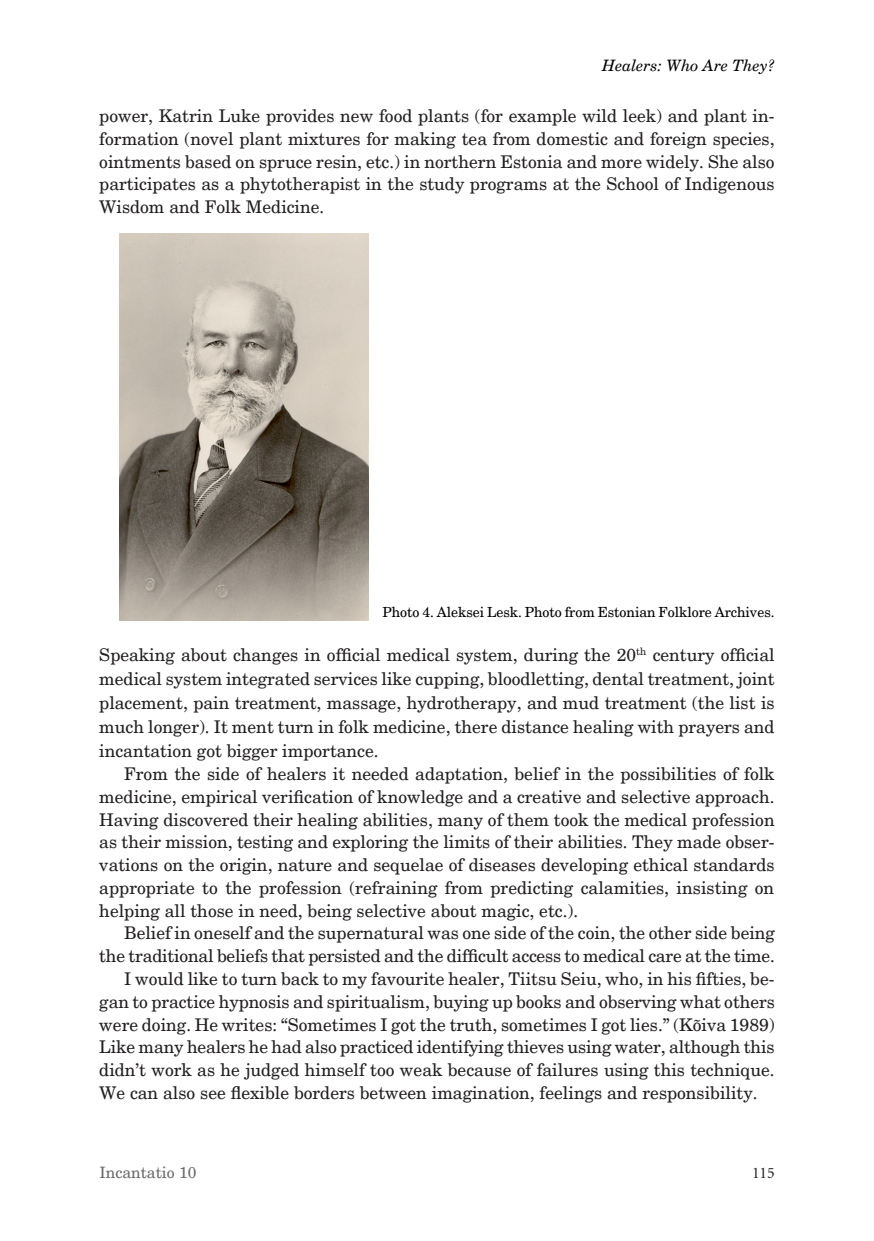
<style>
.page{position:relative;width:874px;height:1241px;background:#fff}
.page>*{position:absolute;margin:0;border:0;box-sizing:border-box;transform-origin:0 0}
.normal_inca{font:17.5px/22.8px "New Century Schlbk";color:#231f20;text-align:justify}
.Normal_1{font:17.5px/24.2px "New Century Schlbk";color:#231f20;text-align:justify}
.t1{font:italic 15.75px "New Century Schlbk";color:#000}
.t2{font:15.75px "New Century Schlbk";color:#6a6a6a}
.t3{font:15.75px "Minion";color:#231f20}
.bb3pildiallkiri_inca{font:14px "New Century Schlbk";letter-spacing:-.005em;color:#000}
</style>
<div class="page">
<img style="left:119px;top:233px;width:249px;height:387px">
<p class="t1" style="left:602px;top:55px;width:174px">Healers: Who Are They?</p>
<p class="normal_inca" style="left:99px;top:105px;width:676px">power, Katrin Luke provides new food plants (for example wild leek) and plant in&shy;formation (novel plant mixtures for making tea from domestic and foreign species, ointments based on spruce resin, etc.) in northern Estonia and more widely. She also participates as a phytotherapist in the study programs at the School of Indigenous Wisdom and Folk Medicine.</p>
<p class="bb3pildiallkiri_inca" style="left:382px;top:603px;width:393px">Photo 4. Aleksei Lesk. Photo from Estonian Folklore Archives.</p>
<p class="Normal_1" style="left:99px;top:642px;width:676px">Speaking about changes in official medical system, during the 20<sup>th</sup> century official medical system integrated services like cupping, bloodletting, dental treatment, joint placement, pain treatment, massage, hydrotherapy, and mud treatment (the list is much longer). It ment turn in folk medicine, there distance healing with prayers and incantation got bigger importance.</p>
<p class="normal_inca" style="left:99px;top:762px;width:676px;text-indent:25px">From the side of healers it needed adaptation, belief in the possibilities of folk medicine, empirical verification of knowledge and a creative and selective approach.<br>Having discovered their healing abilities, many of them took the medical profession as their mission, testing and exploring the limits of their abilities. They made obser&shy;vations on the origin, nature and sequelae of diseases developing ethical standards appropriate to the profession (refraining from predicting calamities, insisting on helping all those in need, being selective about magic, etc.).</p>
<p class="normal_inca" style="left:99px;top:921px;width:676px;text-align:right">Belief in oneself and the supernatural was one side of the coin, the other side being the traditional beliefs that persisted and the difficult access to medical care at the time.</p>
<p class="normal_inca" style="left:99px;top:967px;width:676px;text-indent:25px">I would like to turn back to my favourite healer, Tiitsu Seiu, who, in his fifties, be&shy;gan to practice hypnosis and spiritualism, buying up books and observing what others were doing. He writes: “Sometimes I got the truth, sometimes I got lies.” (Kõiva 1989)<br>Like many healers he had also practiced identifying thieves using water, although this didn’t work as he judged himself too weak because of failures using this technique.<br>We can also see flexible borders between imagination, feelings and responsibility.</p>
<p class="t2" style="left:99px;top:1162px;width:99px">Incantatio 10</p>
<p class="t3" style="left:751px;top:1164px;width:24px">115</p>
</div>
